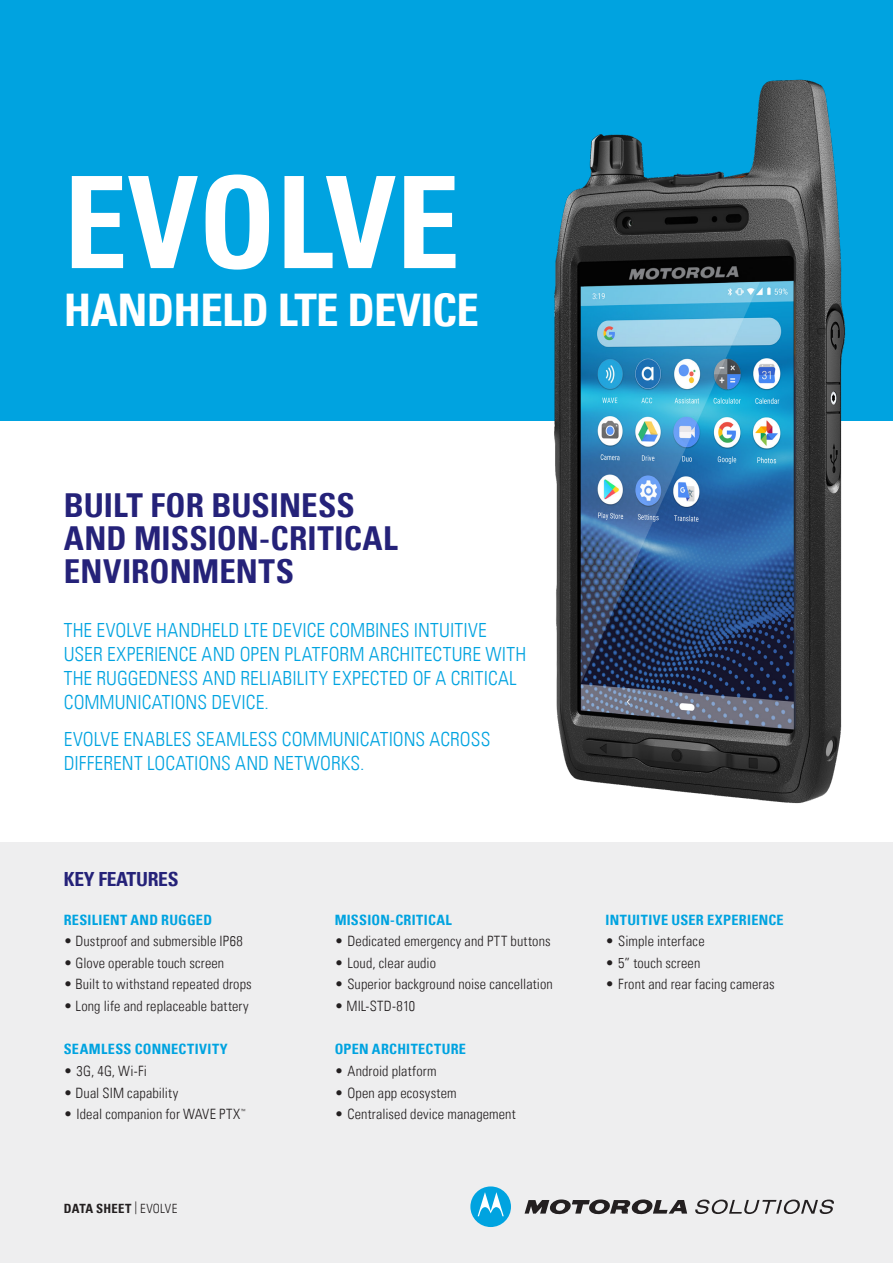
<style>
.page{position:relative;width:893px;height:1263px;background:#fff}
.page>*{position:absolute;margin:0;border:0;box-sizing:border-box;transform-origin:0 0}
.t1{font:700 condensed 127.5px "Univers LT";color:#fff}
.t2{font:700 condensed 45px "Univers LT";letter-spacing:-.015em;color:#fff}
.Body_Text{font:700 condensed 33px/33px "Univers LT";color:#252279}
.Body_Text-2{font:300 condensed 19.5px/24px "Univers LT";letter-spacing:.005em;color:#00a3e0}
.t3{font:700 condensed 19.5px "Univers LT";letter-spacing:-.015em;color:#252279}
.Body_Text-3{font:300 condensed 14.25px "Univers LT";letter-spacing:.01em;color:#231f20}
.Body_Text-4{font:700 condensed 14.25px "Univers LT";letter-spacing:.02em;color:#00a3e0}
.t4{font:700 condensed 12.75px "Univers LT";letter-spacing:.015em;color:#231f20}
.Body_Text-5{font:300 condensed 5.7px "Univers LT";color:#231f20}
.s1{font-weight:300}
</style>
<div class="page">
<div style="left:0;top:842px;width:893px;height:421px;background:#eeeeef"></div>
<div style="left:0;top:0;width:893px;height:421px;background:#00a3e0"></div>
<svg style="left:525px;top:1199px;width:162px;height:16px"></svg>
<svg style="left:470px;top:1186px;width:41px;height:41px"></svg>
<svg style="left:695px;top:1199px;width:139px;height:15px"></svg>
<img style="left:554px;top:79px;width:292px;height:725px">
<p class="t1" style="left:64px;top:145px;width:398px">EVOLVE</p>
<p class="t2" style="left:64px;top:282px;width:417px">HANDHELD LTE DEVICE</p>
<p class="Body_Text" style="left:64px;top:489px;width:336px">BUILT FOR BUSINESS<br>AND MISSION-CRITICAL<br>ENVIRONMENTS</p>
<p class="Body_Text-2" style="left:64px;top:618px;width:464px">THE EVOLVE HANDHELD LTE DEVICE COMBINES INTUITIVE USER EXPERIENCE AND OPEN PLATFORM ARCHITECTURE WITH THE RUGGEDNESS AND RELIABILITY EXPECTED OF A CRITICAL COMMUNICATIONS DEVICE.</p>
<p class="Body_Text-2" style="left:64px;top:727px;width:428px">EVOLVE ENABLES SEAMLESS COMMUNICATIONS ACROSS<br>DIFFERENT LOCATIONS AND NETWORKS.</p>
<p class="t3" style="left:64px;top:867px;width:116px">KEY FEATURES</p>
<p class="Body_Text-4" style="left:64px;top:911px;width:150px">RESILIENT AND RUGGED</p>
<p class="Body_Text-3" style="left:64px;top:932px;width:180px">• Dustproof and submersible IP68</p>
<p class="Body_Text-3" style="left:64px;top:954px;width:162px">• Glove operable touch screen</p>
<p class="Body_Text-3" style="left:64px;top:976px;width:190px">• Built to withstand repeated drops</p>
<p class="Body_Text-3" style="left:64px;top:997px;width:186px">• Long life and replaceable battery</p>
<p class="Body_Text-4" style="left:64px;top:1040px;width:166px">SEAMLESS CONNECTIVITY</p>
<p class="Body_Text-3" style="left:64px;top:1062px;width:85px">• 3G, 4G, Wi-Fi</p>
<p class="Body_Text-3" style="left:64px;top:1084px;width:116px">• Dual SIM capability</p>
<p class="Body_Text-3" style="left:64px;top:1105px;width:178px">• Ideal companion for WAVE PTX</p>
<p class="Body_Text-5" style="left:241px;top:1107px;width:6px">™</p>
<p class="t4" style="left:64px;top:1200px;width:115px">DATA SHEET <span class="s1">| EVOLVE</span></p>
<p class="Body_Text-4" style="left:335px;top:911px;width:119px">MISSION-CRITICAL</p>
<p class="Body_Text-3" style="left:335px;top:932px;width:217px">• Dedicated emergency and PTT buttons</p>
<p class="Body_Text-3" style="left:335px;top:954px;width:103px">• Loud, clear audio</p>
<p class="Body_Text-3" style="left:335px;top:976px;width:220px">• Superior background noise cancellation</p>
<p class="Body_Text-3" style="left:335px;top:997px;width:82px">• MIL-STD-810</p>
<p class="Body_Text-4" style="left:335px;top:1040px;width:133px">OPEN ARCHITECTURE</p>
<p class="Body_Text-3" style="left:335px;top:1062px;width:103px">• Android platform</p>
<p class="Body_Text-3" style="left:335px;top:1084px;width:123px">• Open app ecosystem</p>
<p class="Body_Text-3" style="left:335px;top:1105px;width:183px">• Centralised device management</p>
<p class="Body_Text-4" style="left:606px;top:911px;width:180px">INTUITIVE USER EXPERIENCE</p>
<p class="Body_Text-3" style="left:606px;top:932px;width:101px">• Simple interface</p>
<p class="Body_Text-3" style="left:606px;top:954px;width:96px">• 5” touch screen</p>
<p class="Body_Text-3" style="left:606px;top:976px;width:171px">• Front and rear facing cameras</p>
</div>
